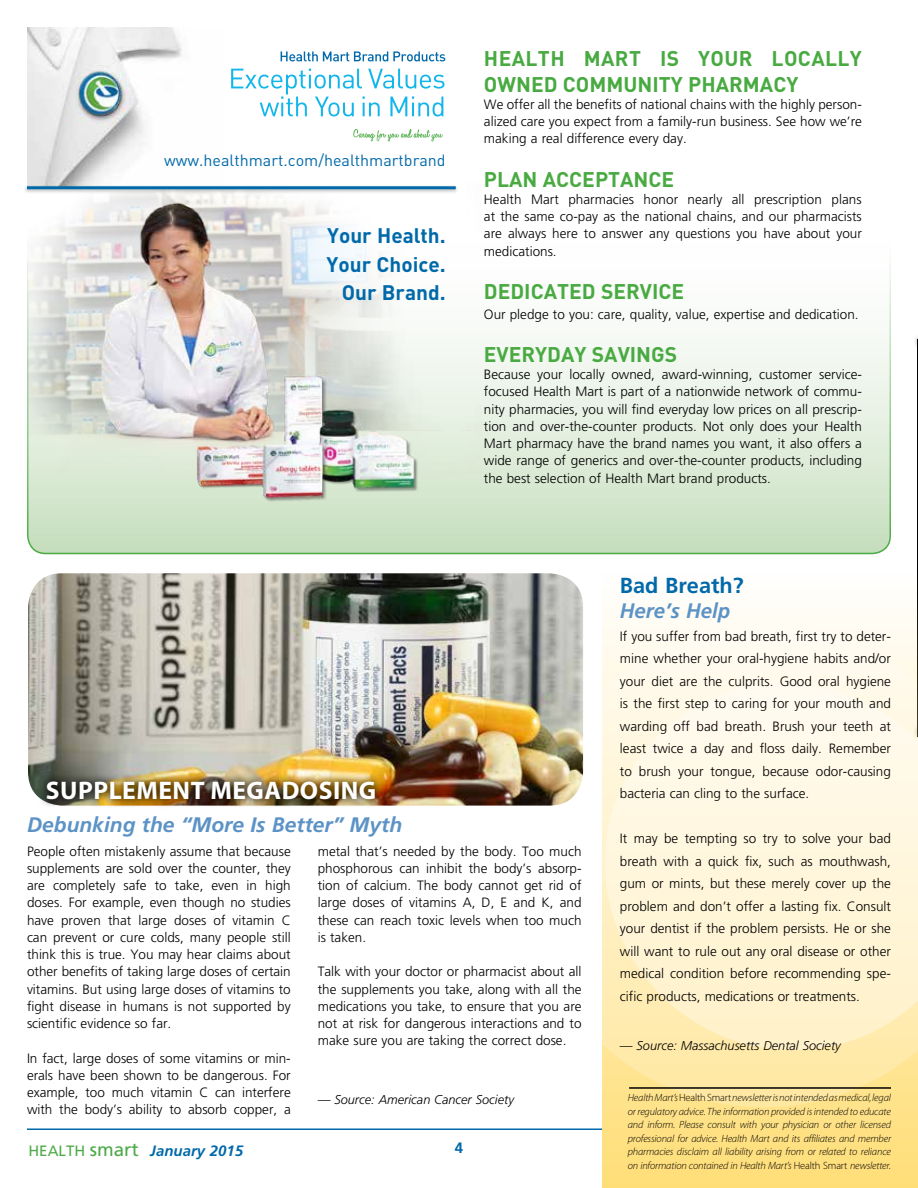
<style>
.page{position:relative;width:918px;height:1188px;background:#fff}
.page>*{position:absolute;margin:0;border:0;box-sizing:border-box;transform-origin:0 0}
.t1{font:700 25.5px "Myriad Pro";letter-spacing:.02em;color:#fff}
.t2{font:700 21.75px "Frutiger";color:#0069aa}
.t3{font:700 21px/25.2px "DIN";color:#49aa42}
.t4{font:italic 700 21px "Frutiger";color:#5c93c6}
.t5{font:700 20.85px/28.7px "DIN";color:#0069aa;text-align:right}
.t6{font:16.05px "DIN";color:#0069aa}
.t7{font:italic 700 15px "Frutiger";color:#0069aa}
.t8{font:700 15px "Frutiger";color:#0069aa}
.t9{font:300 13.5px/17.2px "Frutiger";color:#000;text-align:justify}
.t10{font:italic 300 12.75px "Frutiger";color:#000}
.t11{font:italic 300 10.5px/13.5px "Myriad Pro";letter-spacing:-.015em;color:#000;text-align:justify}
.s1{font-weight:400;font-style:normal;color:#4daa48}
.s2{font-weight:400;font-style:normal;font-size:18.75px;color:#4daa48}
.s3{font-style:normal}
</style>
<div class="page">
<img style="left:28px;top:573px;width:555px;height:233px">
<hr style="left:27px;top:1128px;width:575px;height:2px;background:#0069aa">
<hr style="left:917px;top:339px;width:1px;height:398px;background:#000">
<div style="left:913px;top:333px;width:5px;height:17px;background:#000;opacity:.35"></div>
<div style="left:602px;top:596px;width:316px;height:592px;background:#ffe07e"></div>
<svg style="left:602px;top:598px;width:316px;height:537px"></svg>
<svg style="left:602px;top:651px;width:316px;height:418px;background:#fef4d8"></svg>
<hr style="left:629px;top:1087px;width:262px;height:2px;background:#000">
<div style="left:38px;top:772px;width:347px;height:37px;background:#000;opacity:.75"></div>
<div style="left:28px;top:184px;width:862px;height:370px;background:linear-gradient(to bottom,#fff,#cde2c5);border-radius:18px"></div>
<img style="left:27px;top:184px;width:454px;height:325px">
<img style="left:27px;top:27px;width:155px;height:158px">
<svg style="left:281px;top:51px;width:164px;height:10px"></svg>
<svg style="left:231px;top:69px;width:213px;height:47px"></svg>
<div style="left:134px;top:123px;width:342px;height:75px;background:#fff"></div>
<div style="left:24px;top:185px;width:435px;height:9px;background:#000;opacity:.3"></div>
<hr style="left:27px;top:186px;width:429px;height:3px;background:#0069aa">
<p class="t6" style="left:164px;top:150px;width:283px">www.healthmart.com/healthmartbrand</p>
<h3 class="t5" style="left:327px;top:220px;width:121px">Your Health.<br>Your Choice.<br>Our Brand.</h3>
<h3 class="t3" style="left:484px;top:45px;width:380px">HEALTH MART IS YOUR LOCALLY<br>OWNED COMMUNITY PHARMACY</h3>
<p class="t9" style="left:484px;top:96px;width:379px">We offer all the benefits of national chains with the highly person&shy;alized care you expect from a family-run business. See how we’re making a real difference every day.</p>
<h3 class="t3" style="left:484px;top:165px;width:192px">PLAN ACCEPTANCE</h3>
<p class="t9" style="left:484px;top:190px;width:380px">Health Mart pharmacies honor nearly all prescription plans at the same co-pay as the national chains, and our pharmacists are always here to answer any questions you have about your medications.</p>
<h3 class="t3" style="left:484px;top:278px;width:202px">DEDICATED SERVICE</h3>
<p class="t9" style="left:484px;top:305px;width:376px">Our pledge to you: care, quality, value, expertise and dedication.</p>
<h3 class="t3" style="left:484px;top:341px;width:195px">EVERYDAY SAVINGS</h3>
<p class="t9" style="left:484px;top:366px;width:380px">Because your locally owned, award-winning, customer service&shy;focused Health Mart is part of a nationwide network of commu&shy;nity pharmacies, you will find everyday low prices on all prescrip&shy;tion and over-the-counter products. Not only does your Health Mart pharmacy have the brand names you want, it also offers a wide range of generics and over-the-counter products, including the best selection of Health Mart brand products.</p>
<h1 class="t1" style="left:46px;top:774px;width:332px">SUPPLEMENT MEGADOSING</h1>
<h3 class="t4" style="left:27px;top:812px;width:377px">Debunking the “More Is Better” Myth</h3>
<p class="t9" style="left:27px;top:842px;width:265px">People often mistakenly assume that because supplements are sold over the counter, they are completely safe to take, even in high doses. For example, even though no studies have proven that large doses of vitamin C can prevent or cure colds, many people still think this is true. You may hear claims about other benefits of taking large doses of certain vitamins. But using large doses of vitamins to fight disease in humans is not supported by scientific evidence so far.</p>
<p class="t9" style="left:27px;top:1049px;width:265px">In fact, large doses of some vitamins or min&shy;erals have been shown to be dangerous. For example, too much vitamin C can interfere with the body’s ability to absorb copper, a</p>
<p class="t9" style="left:318px;top:842px;width:265px">metal that’s needed by the body. Too much phosphorous can inhibit the body’s absorp&shy;tion of calcium. The body cannot get rid of large doses of vitamins A, D, E and K, and these can reach toxic levels when too much is taken.</p>
<p class="t9" style="left:318px;top:963px;width:265px">Talk with your doctor or pharmacist about all the supplements you take, along with all the medications you take, to ensure that you are not at risk for dangerous interactions and to make sure you are taking the correct dose.</p>
<p class="t10" style="left:318px;top:1092px;width:198px">— Source: American Cancer Society</p>
<p class="t7" style="left:28px;top:1142px;width:216px"><span class="s1">HEALTH</span> <span class="s2">smart</span> January 2015</p>
<p class="t8" style="left:455px;top:1139px;width:10px">4</p>
<h2 class="t2" style="left:620px;top:573px;width:125px">Bad Breath?</h2>
<h3 class="t4" style="left:620px;top:599px;width:112px">Here’s Help</h3>
<p class="t9" style="left:620px;top:625px;width:273px;line-height:22.5px">If you suffer from bad breath, first try to deter&shy;mine whether your oral-hygiene habits and/or your diet are the culprits. Good oral hygiene is the first step to caring for your mouth and warding off bad breath. Brush your teeth at least twice a day and floss daily. Remember to brush your tongue, because odor-causing bacteria can cling to the surface.</p>
<p class="t9" style="left:620px;top:828px;width:273px;line-height:22.5px">It may be tempting so try to solve your bad breath with a quick fix, such as mouthwash, gum or mints, but these merely cover up the problem and don’t offer a lasting fix. Consult your dentist if the problem persists. He or she will want to rule out any oral disease or other medical condition before recommending spe&shy;cific products, medications or treatments.</p>
<p class="t10" style="left:620px;top:1039px;width:223px">— Source: Massachusetts Dental Society</p>
<p class="t11" style="left:628px;top:1091px;width:265px">Health Mart’s <span class="s3">Health Smart</span> newsletter is not intended as medical, legal or regulatory advice. The information provided is intended to educate and inform. Please consult with your physician or other licensed professional for advice. Health Mart and its affiliates and member pharmacies disclaim all liability arising from or related to reliance on information contained in Health Mart’s <span class="s3">Health Smart</span> newsletter.</p>
</div>
